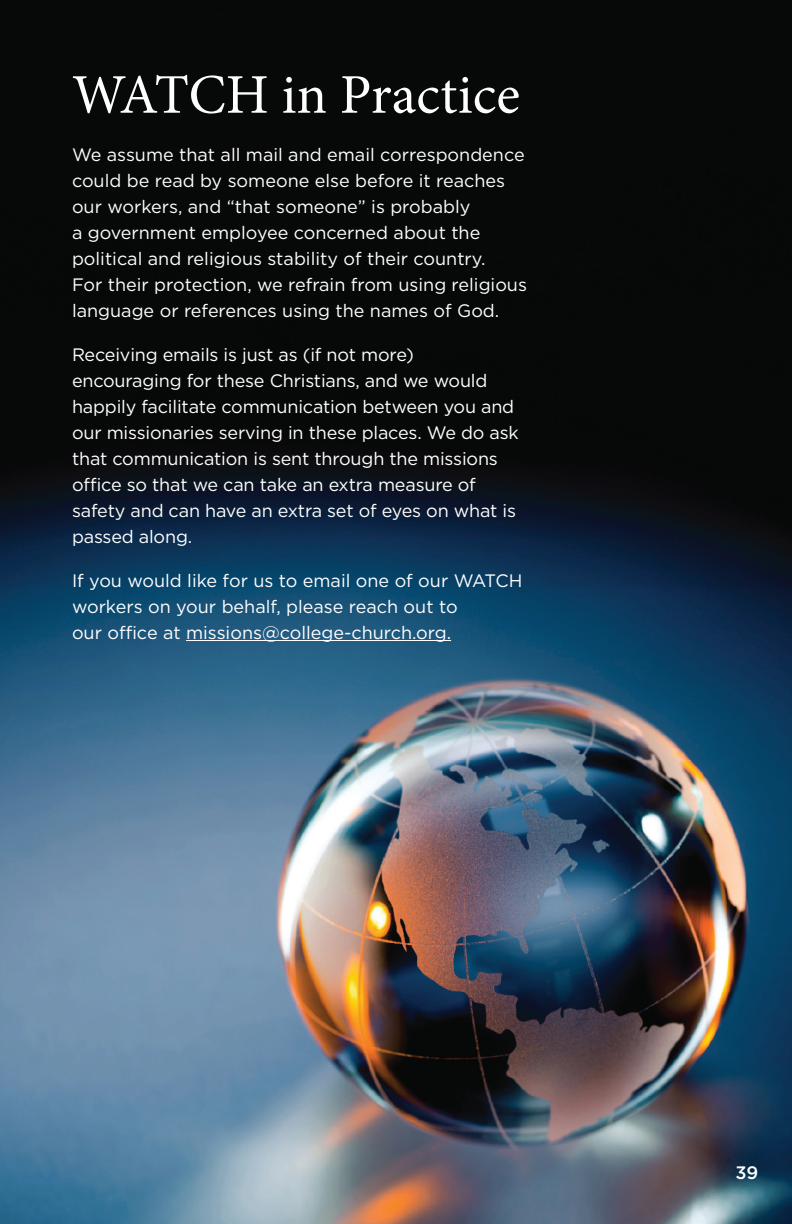
<style>
.page{position:relative;width:792px;height:1224px;background:#fff}
.page>*{position:absolute;margin:0;border:0;box-sizing:border-box;transform-origin:0 0}
.t1{font:56px "Minion Pro";color:#fff}
.t2{font:18px/26px "Gotham";letter-spacing:-.01em;color:#fff}
.t3{font:500 18px "Gotham";color:#fff}
</style>
<div class="page">
<img style="left:0;top:0;width:792px;height:1224px">
<hr style="left:186px;top:640px;width:265px;height:1px;background:#fff">
<h1 class="t1" style="left:72px;top:57px;width:450px">WATCH in Practice</h1>
<p class="t2" style="left:72px;top:141px;width:457px">We assume that all mail and email correspondence could be read by someone else before it reaches our workers, and “that someone” is probably<br>a government employee concerned about the political and religious stability of their country.<br>For their protection, we refrain from using religious language or references using the names of God.</p>
<p class="t2" style="left:72px;top:341px;width:448px">Receiving emails is just as (if not more) encouraging for these Christians, and we would happily facilitate communication between you and our missionaries serving in these places. We do ask that communication is sent through the missions office so that we can take an extra measure of safety and can have an extra set of eyes on what is passed along.</p>
<p class="t2" style="left:72px;top:567px;width:452px">If you would like for us to email one of our WATCH workers on your behalf, please reach out to<br>our office at missions@college-church.org.</p>
<p class="t3" style="left:736px;top:1161px;width:24px">39</p>
</div>
